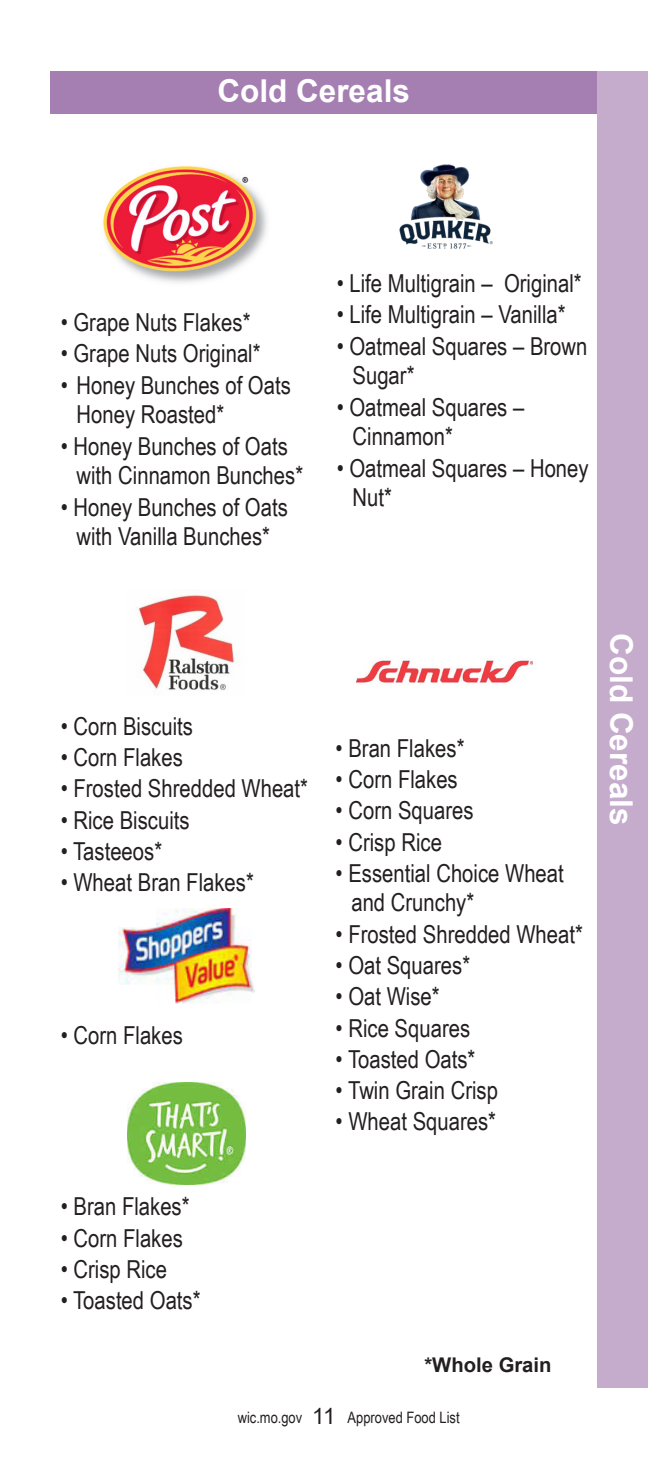
<style>
.page{position:relative;width:648px;height:1458px;background:#fff}
.page>*{position:absolute;margin:0;border:0;box-sizing:border-box;transform-origin:0 0}
.t1{font:700 31.5px "Arial";color:#fff}
.t2{font:24.75px/29.7px "Arial Narrow";color:#231f20}
.t3{font:700 20.25px "Arial";color:#231f20}
.t4{font:15.75px "Arial Narrow";color:#231f20}
.s1{font-family:"Arial";font-size:22.5px}
</style>
<div class="page">
<div style="left:50px;top:71px;width:548px;height:42px;background:#a57fb2"></div>
<div style="left:598px;top:71px;width:50px;height:1317px;background:#c5accd"></div>
<img style="left:136px;top:590px;width:99px;height:101px">
<img style="left:399px;top:164px;width:94px;height:85px">
<img style="left:119px;top:909px;width:136px;height:95px">
<img style="left:356px;top:659px;width:176px;height:26px">
<img style="left:103px;top:166px;width:165px;height:117px">
<img style="left:128px;top:1083px;width:118px;height:101px">
<p class="t1" style="left:217px;top:68px;width:194px">Cold Cereals</p>
<p class="t2" style="left:61px;top:307px;width:191px">• Grape Nuts Flakes*</p>
<p class="t2" style="left:61px;top:338px;width:201px">• Grape Nuts Original*</p>
<p class="t2" style="left:76px;top:369px;width:216px;text-indent:-16px">• Honey Bunches of Oats<br>Honey Roasted*</p>
<p class="t2" style="left:76px;top:430px;width:228px;text-indent:-16px">• Honey Bunches of Oats with Cinnamon Bunches*</p>
<p class="t2" style="left:61px;top:491px;width:229px;text-align:center">• Honey Bunches of Oats with Vanilla Bunches*</p>
<p class="t2" style="left:337px;top:268px;width:247px">• Life Multigrain – Original*</p>
<p class="t2" style="left:337px;top:299px;width:230px">• Life Multigrain – Vanilla*</p>
<p class="t2" style="left:353px;top:330px;width:237px;text-indent:-16px">• Oatmeal Squares – Brown<br>Sugar*</p>
<p class="t2" style="left:353px;top:391px;width:173px;text-indent:-16px">• Oatmeal Squares –<br>Cinnamon*</p>
<p class="t2" style="left:353px;top:452px;width:238px;text-indent:-16px">• Oatmeal Squares – Honey<br>Nut*</p>
<p class="t2" style="left:61px;top:710px;width:134px">• Corn Biscuits</p>
<p class="t2" style="left:61px;top:742px;width:124px">• Corn Flakes</p>
<p class="t2" style="left:61px;top:773px;width:249px">• Frosted Shredded Wheat*</p>
<p class="t2" style="left:61px;top:804px;width:130px">• Rice Biscuits</p>
<p class="t2" style="left:61px;top:835px;width:103px">• Tasteeos*</p>
<p class="t2" style="left:61px;top:867px;width:195px">• Wheat Bran Flakes*</p>
<p class="t2" style="left:61px;top:1019px;width:124px">• Corn Flakes</p>
<p class="t2" style="left:61px;top:1191px;width:130px">• Bran Flakes*</p>
<p class="t2" style="left:61px;top:1222px;width:124px">• Corn Flakes</p>
<p class="t2" style="left:61px;top:1253px;width:108px">• Crisp Rice</p>
<p class="t2" style="left:61px;top:1285px;width:141px">• Toasted Oats*</p>
<p class="t2" style="left:336px;top:732px;width:130px">• Bran Flakes*</p>
<p class="t2" style="left:336px;top:763px;width:124px">• Corn Flakes</p>
<p class="t2" style="left:336px;top:795px;width:139px">• Corn Squares</p>
<p class="t2" style="left:336px;top:826px;width:108px">• Crisp Rice</p>
<p class="t2" style="left:351px;top:857px;width:214px;text-indent:-16px">• Essential Choice Wheat and Crunchy*</p>
<p class="t2" style="left:336px;top:918px;width:249px">• Frosted Shredded Wheat*</p>
<p class="t2" style="left:336px;top:950px;width:136px">• Oat Squares*</p>
<p class="t2" style="left:336px;top:981px;width:106px">• Oat Wise*</p>
<p class="t2" style="left:336px;top:1012px;width:136px">• Rice Squares</p>
<p class="t2" style="left:336px;top:1043px;width:141px">• Toasted Oats*</p>
<p class="t2" style="left:336px;top:1075px;width:164px">• Twin Grain Crisp</p>
<p class="t2" style="left:336px;top:1106px;width:162px">• Wheat Squares*</p>
<p class="t3" style="left:424px;top:1351px;width:129px">*Whole Grain</p>
<p class="t4" style="left:238px;top:1406px;width:223px">wic.mo.gov <span class="s1">11</span> Approved Food List</p>
<p class="t1" style="left:643px;top:633px;width:194px;rotate:90deg">Cold Cereals</p>
</div>
